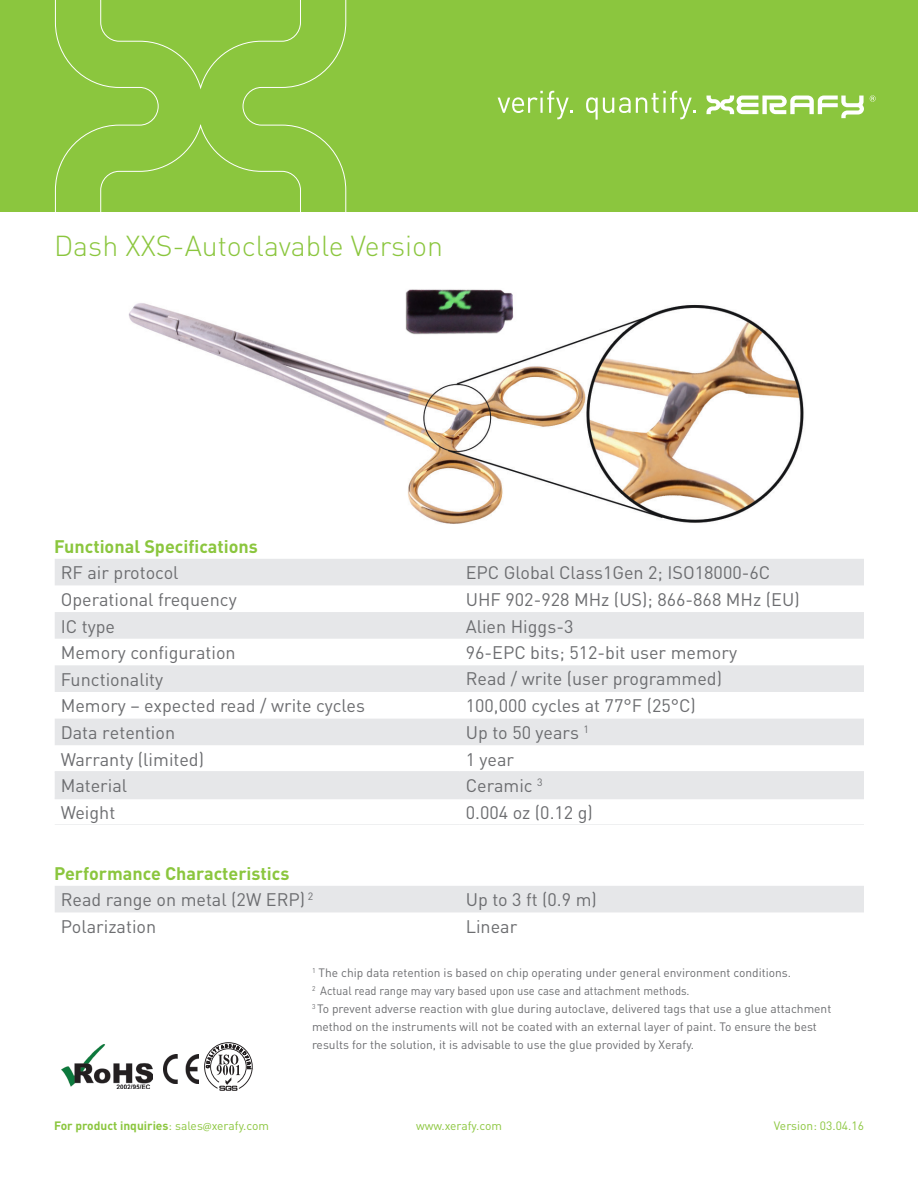
<style>
.page{position:relative;width:918px;height:1188px;background:#fff}
.page>*{position:absolute;margin:0;border:0;box-sizing:border-box;transform-origin:0 0}
.t1{font:300 28.5px "DIN";color:#8bc63e}
.t2{font:18px/26.7px "DIN";color:#6c6d70}
.t3{font:700 18px "DIN";color:#8bc63e}
.t4{font:12px/18px "DIN";color:#6c6d70}
.t5{font:12px "DIN";color:#6c6d70;scale:.93 1}
.t6{font:700 12px "DIN";color:#8bc63e}
.t7{font:12px "DIN";color:#8bc63e}
.s1{font-weight:400}
.s2{font-family:"Myriad Pro";font-weight:400}
</style>
<div class="page">
<div style="left:0;top:0;width:918px;height:211px;background:#8bc63e"></div>
<svg style="left:55px;top:0;width:291px;height:212px"></svg>
<svg style="left:55px;top:559px;width:809px;height:239px;fill:#e6e7e9"></svg>
<hr style="left:55px;top:771px;width:405px;height:2px;background:#e6e7e9">
<hr style="left:460px;top:771px;width:404px;height:2px;background:#e6e7e9">
<hr style="left:55px;top:798px;width:405px;height:1px;background:#e6e7e9">
<hr style="left:460px;top:798px;width:404px;height:1px;background:#e6e7e9">
<hr style="left:55px;top:824px;width:405px;height:2px;background:#e6e7e9">
<hr style="left:460px;top:824px;width:404px;height:2px;background:#e6e7e9">
<div style="left:55px;top:886px;width:809px;height:26px;background:#e6e7e9"></div>
<img style="left:61px;top:1044px;width:91px;height:45px">
<img style="left:163px;top:1055px;width:35px;height:29px">
<svg style="left:498px;top:91px;width:75px;height:28px"></svg>
<svg style="left:586px;top:91px;width:110px;height:29px"></svg>
<svg style="left:707px;top:96px;width:157px;height:22px"></svg>
<svg style="left:870px;top:95px;width:6px;height:7px"></svg>
<img style="left:128px;top:303px;width:676px;height:221px">
<img style="left:401px;top:289px;width:116px;height:50px">
<img style="left:55px;top:825px;width:809px;height:1px">
<svg style="left:204px;top:1042px;width:49px;height:49px"></svg>
<p class="t1" style="left:54px;top:228px;width:391px">Dash XXS-Autoclavable Version</p>
<p class="t3" style="left:54px;top:535px;width:205px">Functional Specifications</p>
<p class="t2" style="left:61px;top:559px;width:306px">RF air protocol<br>Operational frequency<br>IC type<br>Memory configuration<br>Functionality<br>Memory – expected read / write cycles<br>Data retention</p>
<p class="t2" style="left:466px;top:559px;width:335px">EPC Global Class1Gen 2; ISO18000-6C<br>UHF 902-928 MHz (US); 866-868 MHz (EU)<br>Alien Higgs-3<br>96-EPC bits; 512-bit user memory<br>Read / write (user programmed)<br>100,000 cycles at 77°F (25°C)<br>Up to 50 years <sup>1</sup></p>
<p class="t2" style="left:61px;top:745px;width:145px">Warranty (limited)</p>
<p class="t2" style="left:466px;top:745px;width:50px">1 year</p>
<p class="t2" style="left:61px;top:772px;width:68px">Material</p>
<p class="t2" style="left:466px;top:772px;width:79px">Ceramic <sup>3</sup></p>
<p class="t2" style="left:61px;top:799px;width:56px">Weight</p>
<p class="t2" style="left:466px;top:799px;width:129px">0.004 oz (0.12 g)</p>
<p class="t3" style="left:54px;top:862px;width:237px">Performance Characteristics</p>
<p class="t2" style="left:61px;top:886px;width:254px">Read range on metal (2W ERP) <sup>2</sup></p>
<p class="t2" style="left:466px;top:886px;width:133px">Up to 3 ft (0.9 m)</p>
<p class="t2" style="left:61px;top:913px;width:97px">Polarization</p>
<p class="t2" style="left:466px;top:913px;width:53px">Linear</p>
<p class="t4" style="left:312px;top:964px;width:481px"><sup>1</sup> The chip data retention is based on chip operating under general environment conditions.</p>
<p class="t5" style="left:312px;top:984px;width:408px"><sup>2</sup> Actual read range may vary based upon use case and attachment methods.</p>
<p class="t4" style="left:312px;top:1000px;width:521px"><sup>3</sup> To prevent adverse reaction with glue during autoclave, delivered tags that use a glue attachment method on the instruments will not be coated with an external layer of paint. To ensure the best results for the solution, it is advisable to use the glue provided by Xerafy.</p>
<p class="t6" style="left:54px;top:1118px;width:217px">For product inquiries<span class="s1">: sales</span><span class="s2">@</span><span class="s1">xerafy.com</span></p>
<p class="t7" style="left:416px;top:1118px;width:87px">www.xerafy.com</p>
<p class="t7" style="left:774px;top:1118px;width:92px">Version: 03.04.16</p>
</div>
